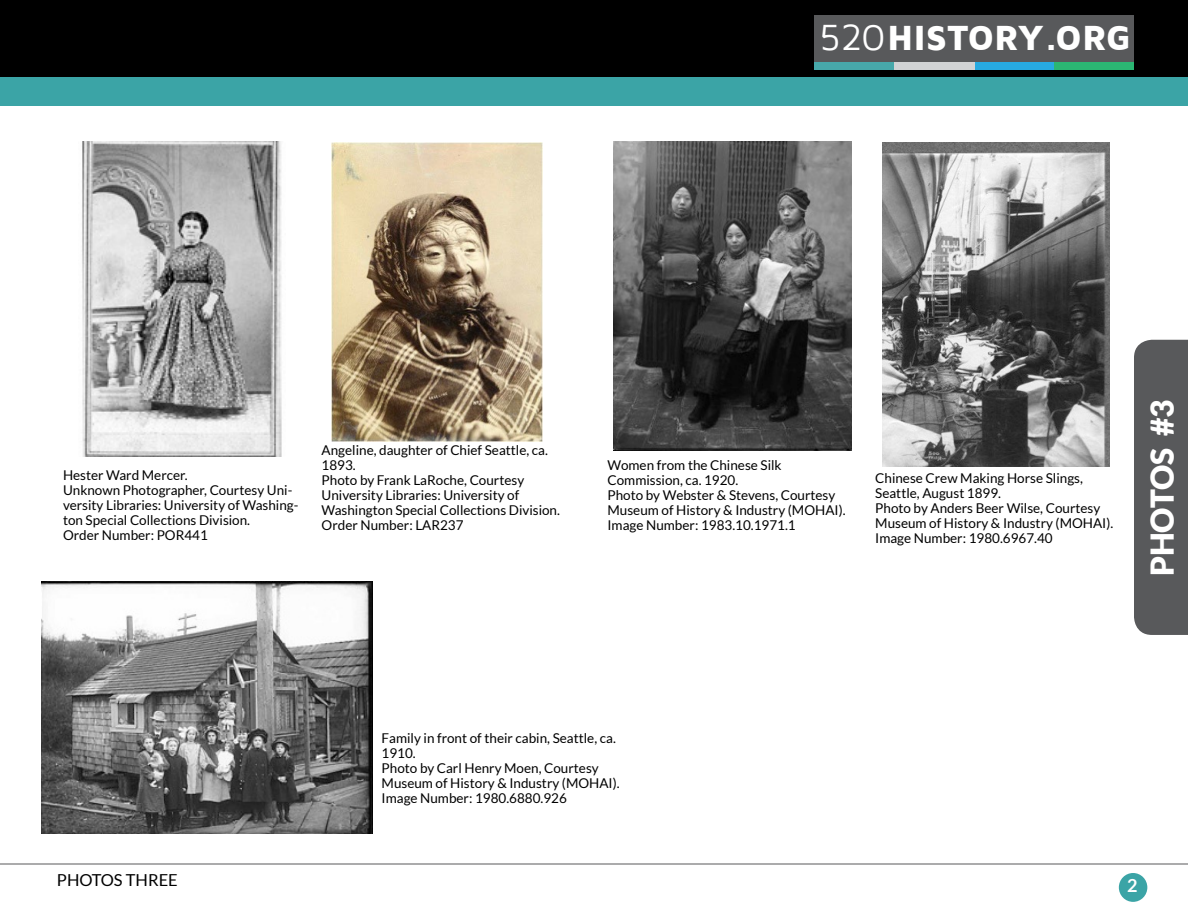
<style>
.page{position:relative;width:1188px;height:918px;background:#fff}
.page>*{position:absolute;margin:0;border:0;box-sizing:border-box;transform-origin:0 0}
.t1{font:900 35.85px "Maven Pro";color:#fff}
.t2{font:900 31.5px "Lato";color:#fff}
.t3{font:700 18px "Lato";color:#fff}
.t4{font:16.5px "Lato";color:#000}
.t5{font:13.5px/15px "Lato";color:#000}
.s1{font-weight:400;font-size:37.5px}
</style>
<div class="page">
<div style="left:1119px;top:873px;width:28px;height:29px;background:#3ba4a6;border-radius:50%"></div>
<div style="left:1px;top:1px;width:1186px;height:76px;background:#000"></div>
<div style="left:0;top:0;width:1188px;height:77px;border:2px solid #000"></div>
<div style="left:1054px;top:61px;width:80px;height:8px;background:#2bb673"></div>
<div style="left:974px;top:61px;width:80px;height:8px;background:#27aae1"></div>
<div style="left:814px;top:61px;width:80px;height:8px;background:#47a8aa"></div>
<div style="left:894px;top:61px;width:80px;height:8px;background:#d1d3d4"></div>
<div style="left:814px;top:15px;width:320px;height:46px;background:#58595b"></div>
<div style="left:0;top:77px;width:1188px;height:29px;background:#3ba4a6"></div>
<div style="left:1134px;top:340px;width:54px;height:295px;background:#58595b"></div>
<hr style="left:0;top:864px;width:1188px;height:1px;background:#58595b">
<img style="left:82px;top:141px;width:200px;height:315px">
<img style="left:883px;top:142px;width:227px;height:324px">
<img style="left:614px;top:141px;width:237px;height:310px">
<img style="left:331px;top:142px;width:212px;height:299px">
<img style="left:41px;top:582px;width:331px;height:252px">
<h1 class="t1" style="left:819px;top:19px;width:313px"><span class="s1">520</span> HISTORY.ORG</h1>
<p class="t5" style="left:63px;top:468px;width:237px">Hester Ward Mercer.<br>Unknown Photographer, Courtesy Uni&shy;versity Libraries: University of Washing&shy;ton Special Collections Division.<br>Order Number: POR441</p>
<p class="t5" style="left:322px;top:442px;width:240px">Angeline, daughter of Chief Seattle, ca.<br>1893.<br>Photo by Frank LaRoche, Courtesy<br>University Libraries: University of<br>Washington Special Collections Division.<br>Order Number: LAR237</p>
<p class="t5" style="left:608px;top:458px;width:240px">Women from the Chinese Silk<br>Commission, ca. 1920.<br>Photo by Webster &amp; Stevens, Courtesy<br>Museum of History &amp; Industry (MOHAI).<br>Image Number: 1983.10.1971.1</p>
<p class="t5" style="left:875px;top:471px;width:240px">Chinese Crew Making Horse Slings,<br>Seattle, August 1899.<br>Photo by Anders Beer Wilse, Courtesy<br>Museum of History &amp; Industry (MOHAI).<br>Image Number: 1980.6967.40</p>
<h2 class="t2" style="left:1144px;top:576px;width:179px;rotate:-90deg">PHOTOS #3</h2>
<p class="t5" style="left:382px;top:731px;width:240px">Family in front of their cabin, Seattle, ca.<br>1910.<br>Photo by Carl Henry Moen, Courtesy<br>Museum of History &amp; Industry (MOHAI).<br>Image Number: 1980.6880.926</p>
<p class="t4" style="left:57px;top:871px;width:122px">PHOTOS THREE</p>
<h3 class="t3" style="left:1127px;top:875px;width:12px">2</h3>
</div>
